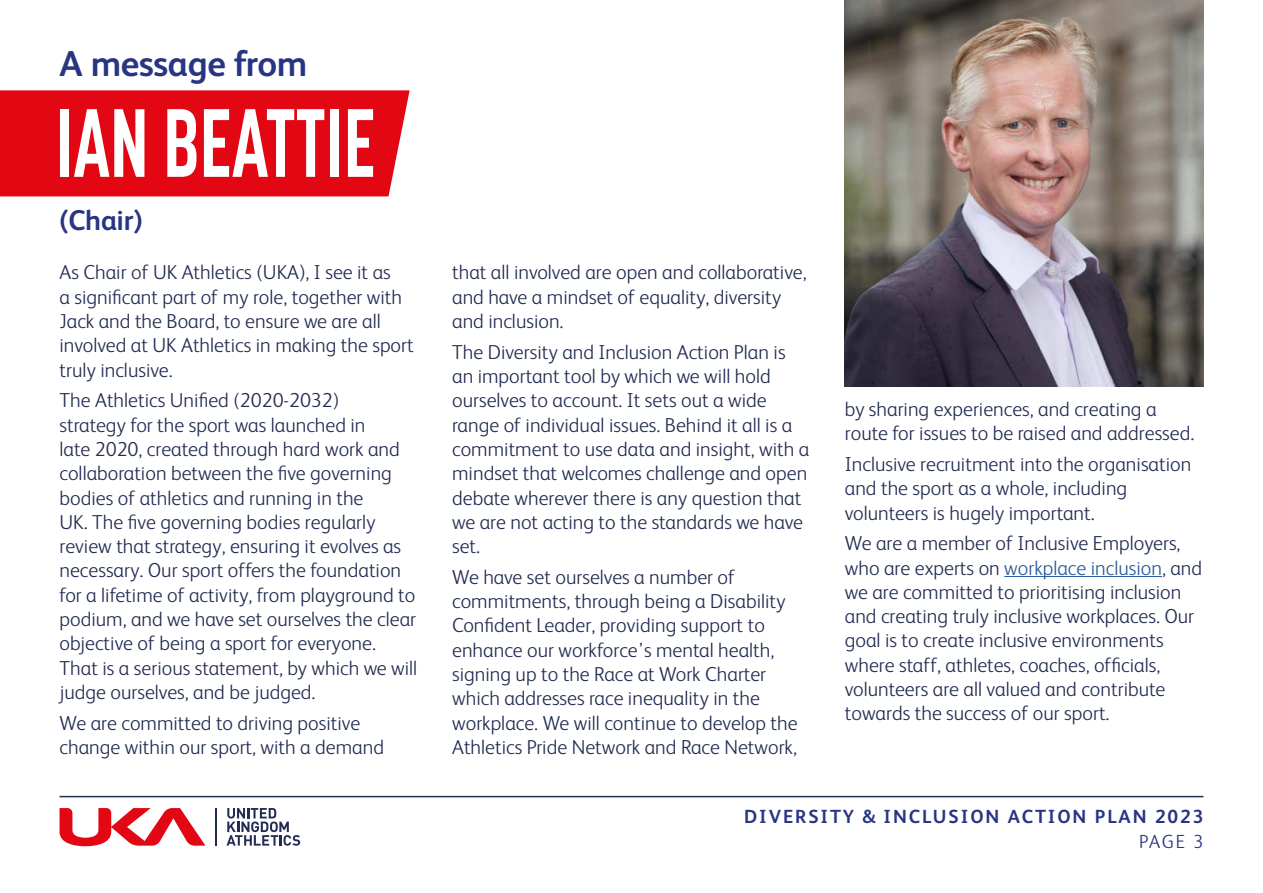
<style>
.page{position:relative;width:1263px;height:893px;background:#fff}
.page>*{position:absolute;margin:0;border:0;box-sizing:border-box;transform-origin:0 0}
.H2A{font:700 96px "Korolev Condensed";color:#fff;scale:.8 1}
.H2b{font:700 36px "FS Albert";letter-spacing:-.01em;color:#283583}
.t1{font:700 28.5px "FS Albert";letter-spacing:-.01em;color:#283583}
.Text{font:300 20.25px/24.3px "FS Albert";color:#232c52}
.t2{font:700 19.05px "FS Albert";letter-spacing:.1em;color:#283583}
.t3{font:300 19.05px "FS Albert";color:#283583}
.s1{color:#275b9b}
</style>
<div class="page">
<svg style="left:60px;top:808px;width:145px;height:38px"></svg>
<hr style="left:216px;top:808px;width:1px;height:38px;background:#232c52">
<svg style="left:226px;top:808px;width:74px;height:38px"></svg>
<hr style="left:1004px;top:576px;width:158px;height:1px;background:#275b9b">
<img style="left:845px;top:0;width:358px;height:387px">
<div style="left:0;top:90px;width:410px;height:106px;background:#e30613"></div>
<hr style="left:60px;top:796px;width:1143px;height:1px;background:#232c52">
<p class="H2b" style="left:60px;top:44px;width:249px">A message from</p>
<p class="H2A" style="left:55px;top:86px;width:402px">IAN BEATTIE</p>
<p class="t1" style="left:60px;top:205px;width:85px">(Chair)</p>
<p class="Text" style="left:60px;top:260px;width:356px">As Chair of UK Athletics (UKA), I see it as<br>a significant part of my role, together with Jack and the Board, to ensure we are all involved at UK Athletics in making the sport truly inclusive.</p>
<p class="Text" style="left:60px;top:388px;width:359px">The Athletics Unified (2020-2032)<br>strategy for the sport was launched in<br>late 2020, created through hard work and collaboration between the five governing bodies of athletics and running in the<br>UK. The five governing bodies regularly review that strategy, ensuring it evolves as necessary. Our sport offers the foundation for a lifetime of activity, from playground to podium, and we have set ourselves the clear objective of being a sport for everyone.<br>That is a serious statement, by which we will judge ourselves, and be judged.</p>
<p class="Text" style="left:60px;top:710px;width:326px">We are committed to driving positive change within our sport, with a demand</p>
<p class="Text" style="left:452px;top:260px;width:356px">that all involved are open and collaborative, and have a mindset of equality, diversity and inclusion.</p>
<p class="Text" style="left:452px;top:340px;width:359px">The Diversity and Inclusion Action Plan is an important tool by which we will hold ourselves to account. It sets out a wide range of individual issues. Behind it all is a commitment to use data and insight, with a mindset that welcomes challenge and open debate wherever there is any question that we are not acting to the standards we have set.</p>
<p class="Text" style="left:452px;top:565px;width:347px">We have set ourselves a number of commitments, through being a Disability Confident Leader, providing support to enhance our workforce’s mental health, signing up to the Race at Work Charter which addresses race inequality in the workplace. We will continue to develop the Athletics Pride Network and Race Network,</p>
<p class="Text" style="left:845px;top:397px;width:351px">by sharing experiences, and creating a route for issues to be raised and addressed.</p>
<p class="Text" style="left:845px;top:452px;width:348px">Inclusive recruitment into the organisation and the sport as a whole, including volunteers is hugely important.</p>
<p class="Text" style="left:845px;top:531px;width:359px">We are a member of Inclusive Employers, who are experts on <span class="s1">workplace inclusion</span>, and we are committed to prioritising inclusion and creating truly inclusive workplaces. Our goal is to create inclusive environments where staff, athletes, coaches, officials, volunteers are all valued and contribute towards the success of our sport.</p>
<p class="t2" style="left:744px;top:806px;width:461px">DIVERSITY &amp; INCLUSION ACTION PLAN 2023</p>
<p class="t3" style="left:1139px;top:831px;width:66px">PAGE 3</p>
</div>
